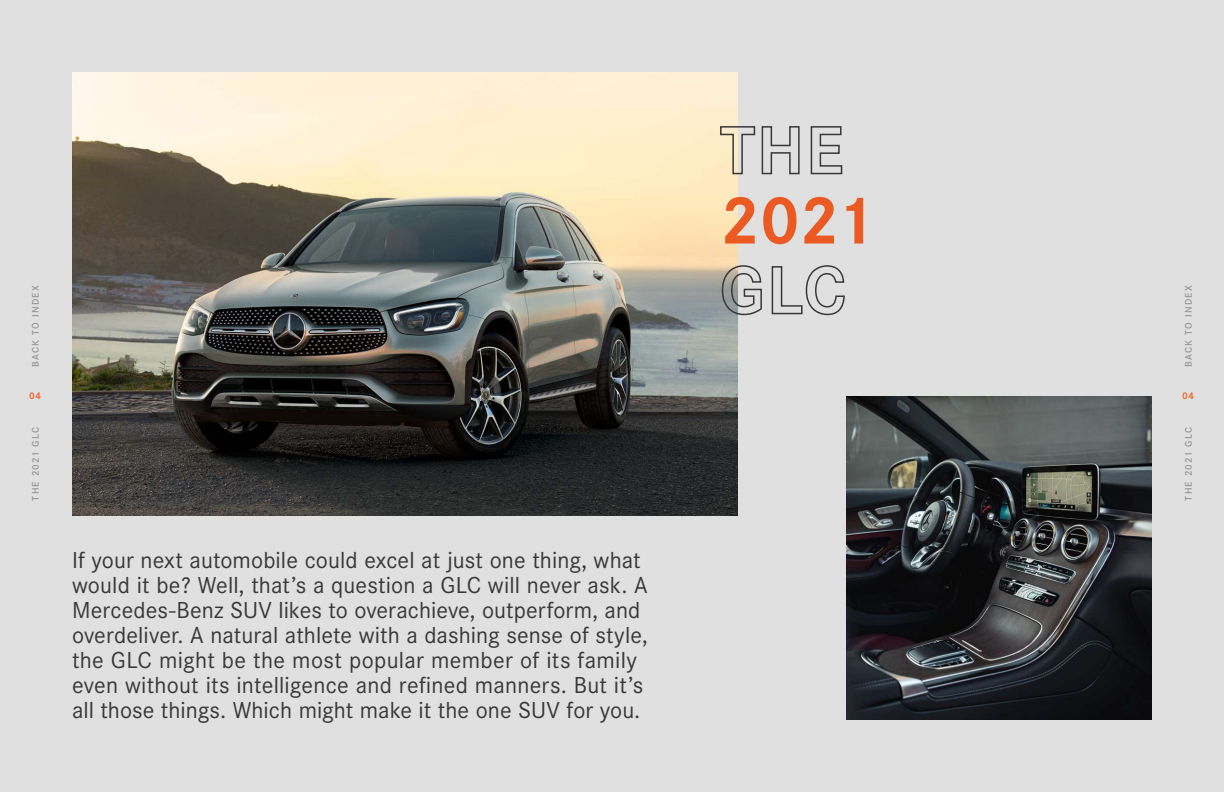
<style>
.page{position:relative;width:1224px;height:792px;background:#e0e0e0}
.page>*{position:absolute;margin:0;border:0;box-sizing:border-box;transform-origin:0 0}
.t1{font:24px/25px "Corporate S";letter-spacing:.005em;color:#383839}
.t2{font:600 10px "Corporate S";letter-spacing:.125em;color:#939598}
.t3{font:700 10px "Corporate S";color:#ed6735}
</style>
<div class="page">
<img style="left:846px;top:396px;width:306px;height:324px">
<img style="left:72px;top:72px;width:666px;height:444px">
<svg style="left:721px;top:264px;width:124px;height:52px"></svg>
<svg style="left:725px;top:197px;width:138px;height:47px"></svg>
<svg style="left:719px;top:125px;width:124px;height:50px"></svg>
<p class="t2" style="left:29px;top:367px;width:83px;rotate:-90deg">BACK TO INDEX</p>
<p class="t3" style="left:29px;top:390px;width:14px">04</p>
<p class="t2" style="left:29px;top:501px;width:75px;rotate:-90deg">THE 2021 GLC</p>
<p class="t1" style="left:72px;top:548px;width:577px">If your next automobile could excel at just one thing, what would it be? Well, that’s a question a GLC will never ask. A Mercedes-Benz SUV likes to overachieve, outperform, and overdeliver. A natural athlete with a dashing sense of style, the GLC might be the most popular member of its family even without its intelligence and refined manners. But it’s all those things. Which might make it the one SUV for you.</p>
<p class="t2" style="left:1182px;top:367px;width:83px;rotate:-90deg">BACK TO INDEX</p>
<p class="t3" style="left:1182px;top:390px;width:14px">04</p>
<p class="t2" style="left:1182px;top:501px;width:75px;rotate:-90deg">THE 2021 GLC</p>
</div>
